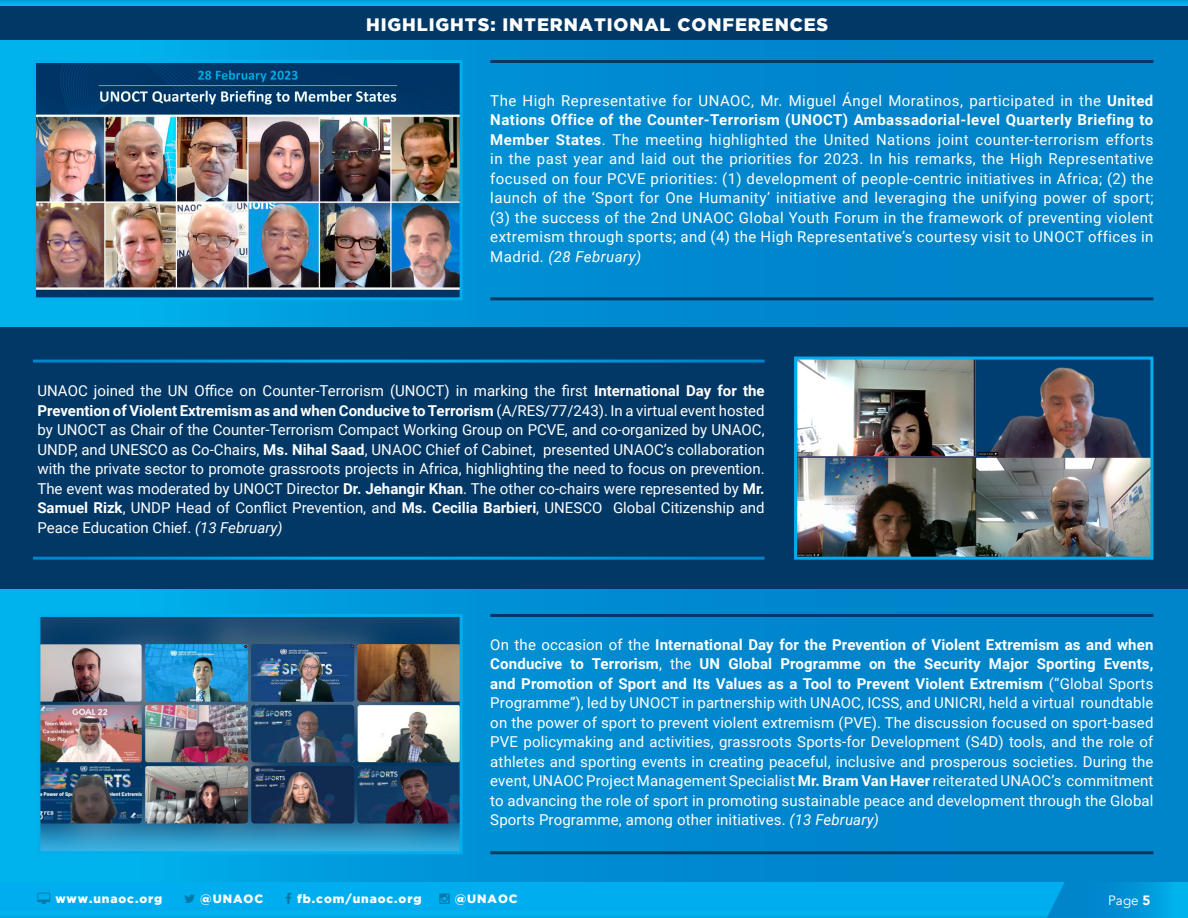
<style>
.page{position:relative;width:1188px;height:918px;background:#fff}
.page>*{position:absolute;margin:0;border:0;box-sizing:border-box;transform-origin:0 0}
.t1{font:900 18px "Gotham";letter-spacing:.05em;color:#fff}
.t2{font:15px/19.5px "Roboto";letter-spacing:.01em;color:#fff;text-align:justify}
.t3{font:13.5px "Avenir";color:#fff}
.t4{font:900 12px "Gotham";letter-spacing:.075em;color:#fff}
.s1{font-weight:700}
.s2{font-style:italic}
.s3{font-weight:900}
</style>
<div class="page">
<div style="left:0;top:882px;width:1188px;height:36px;background:#00aeef"></div>
<div style="left:0;top:912px;width:1188px;height:6px;background:#00b3eb"></div>
<svg style="left:1047px;top:882px;width:119px;height:36px"></svg>
<div style="left:0;top:0;width:1188px;height:6px;background:#00abe6"></div>
<div style="left:0;top:40px;width:1188px;height:287px;background:linear-gradient(to right,#00afe9,#0078c2)"></div>
<div style="left:0;top:589px;width:1188px;height:293px;background:linear-gradient(to right,#00afe9,#0078c2)"></div>
<div style="left:0;top:327px;width:1188px;height:262px;background:#023866"></div>
<div style="left:0;top:6px;width:1188px;height:34px;background:#023866"></div>
<img style="left:37px;top:64px;width:422px;height:232px">
<div style="left:33px;top:60px;width:430px;height:240px;border:3px solid #00aeef"></div>
<img style="left:798px;top:361px;width:351px;height:195px">
<div style="left:794px;top:357px;width:359px;height:203px;border:3px solid #00aeef"></div>
<img style="left:41px;top:618px;width:418px;height:232px">
<div style="left:37px;top:614px;width:426px;height:240px;border:3px solid #00aeef"></div>
<hr style="left:490px;top:297px;width:663px;height:3px;background:#023866">
<hr style="left:490px;top:60px;width:663px;height:3px;background:#023866">
<hr style="left:33px;top:557px;width:732px;height:3px;background:#fff">
<hr style="left:33px;top:360px;width:732px;height:3px;background:#fff">
<hr style="left:490px;top:851px;width:663px;height:3px;background:#023866">
<hr style="left:490px;top:614px;width:663px;height:3px;background:#023866">
<p class="t1" style="left:366px;top:15px;width:464px">HIGHLIGHTS: INTERNATIONAL CONFERENCES</p>
<p class="t2" style="left:490px;top:90px;width:665px">The High Representative for UNAOC, Mr. Miguel Ángel Moratinos, participated in the <span class="s1">United Nations Office of the Counter-Terrorism (UNOCT) Ambassadorial-level Quarterly Briefing to Member States</span>. The meeting highlighted the United Nations joint counter-terrorism efforts in the past year and laid out the priorities for 2023. In his remarks, the High Representative focused on four PCVE priorities: (1) development of people-centric initiatives in Africa; (2) the launch of the ‘Sport for One Humanity’ initiative and leveraging the unifying power of sport; (3) the success of the 2nd UNAOC Global Youth Forum in the framework of preventing violent extremism through sports; and (4) the High Representative’s courtesy visit to UNOCT offices in Madrid. <span class="s2">(28 February)</span></p>
<p class="t2" style="left:37px;top:380px;width:729px">UNAOC joined the UN Office on Counter-Terrorism (UNOCT) in marking the first <span class="s1">International Day for the Prevention of Violent Extremism as and when Conducive to Terrorism</span> (A/RES/77/243). In a virtual event hosted by UNOCT as Chair of the Counter-Terrorism Compact Working Group on PCVE, and co-organized by UNAOC, UNDP, and UNESCO as Co-Chairs, <span class="s1">Ms. Nihal Saad</span>, UNAOC Chief of Cabinet, presented UNAOC’s collaboration with the private sector to promote grassroots projects in Africa, highlighting the need to focus on prevention.<br>The event was moderated by UNOCT Director <span class="s1">Dr. Jehangir Khan</span>. The other co-chairs were represented by <span class="s1">Mr.<br>Samuel Rizk</span>, UNDP Head of Conflict Prevention, and <span class="s1">Ms. Cecilia Barbieri</span>, UNESCO Global Citizenship and Peace Education Chief. <span class="s2">(13 February)</span></p>
<p class="t2" style="left:490px;top:634px;width:665px">On the occasion of the <span class="s1">International Day for the Prevention of Violent Extremism as and when Conducive to Terrorism</span>, the <span class="s1">UN Global Programme on the Security Major Sporting Events, and Promotion of Sport and Its Values as a Tool to Prevent Violent Extremism</span> (“Global Sports Programme”), led by UNOCT in partnership with UNAOC, ICSS, and UNICRI, held a virtual roundtable on the power of sport to prevent violent extremism (PVE). The discussion focused on sport-based PVE policymaking and activities, grassroots Sports-for Development (S4D) tools, and the role of athletes and sporting events in creating peaceful, inclusive and prosperous societies. During the event, UNAOC Project Management Specialist <span class="s1">Mr. Bram Van Haver</span> reiterated UNAOC’s commitment to advancing the role of sport in promoting sustainable peace and development through the Global Sports Programme, among other initiatives. <span class="s2">(13 February)</span></p>
<p class="t4" style="left:55px;top:892px;width:108px">www.unaoc.org</p>
<p class="t4" style="left:200px;top:892px;width:64px">@UNAOC</p>
<p class="t4" style="left:297px;top:892px;width:126px">fb.com/unaoc.org</p>
<p class="t4" style="left:455px;top:892px;width:64px">@UNAOC</p>
<p class="t3" style="left:1108px;top:892px;width:44px">Page <span class="s3">5</span></p>
</div>
